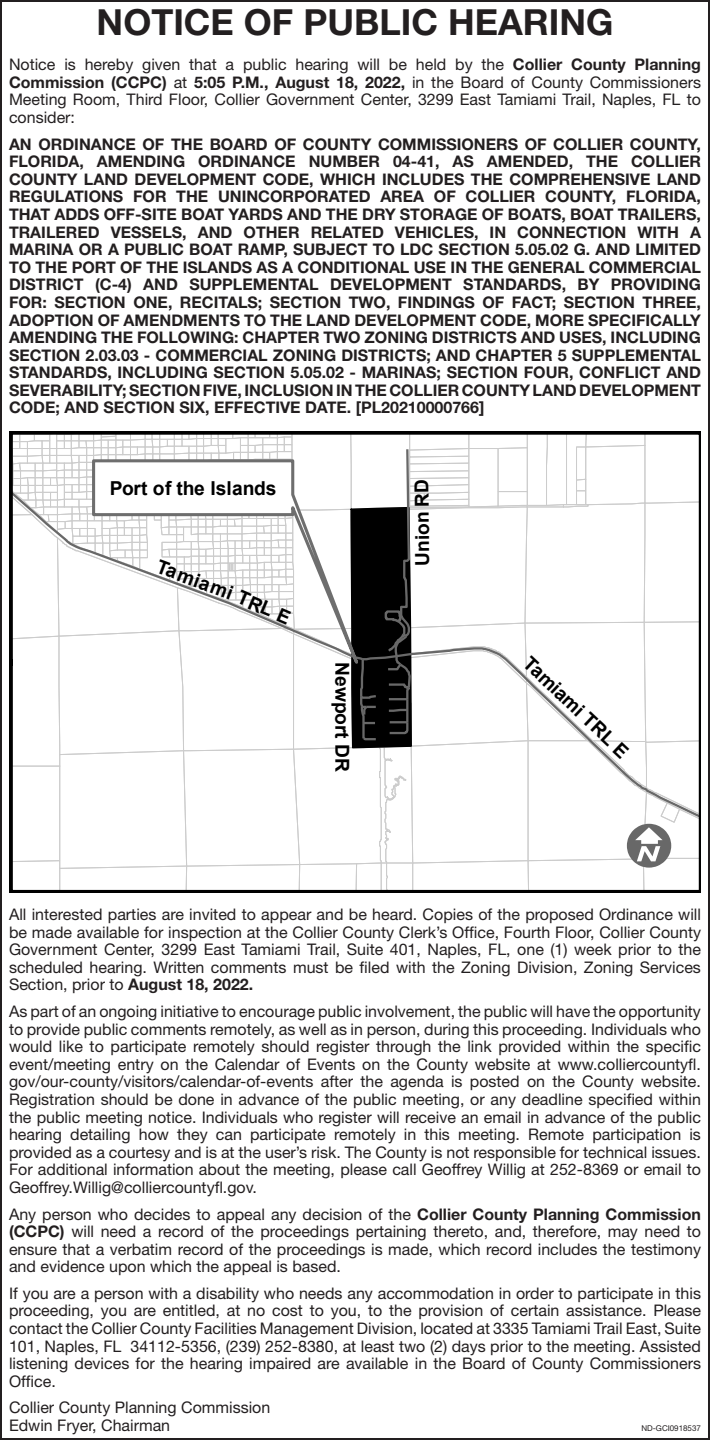
<style>
.page{position:relative;width:710px;height:1440px;background:#fff}
.page>*{position:absolute;margin:0;border:0;box-sizing:border-box;transform-origin:0 0}
.t1{font:57.6px "ESRI North";color:#686868}
.t2{font:700 36px "Helvetica Neue LT Pro";color:#231f20}
.t3{font:700 19.2px "Arial";letter-spacing:-.005em;color:#000}
.t4{font:16px/17.6px "Helvetica Neue LT Pro";color:#231f20;text-align:justify}
.t5{font:700 16px/17.6px "Helvetica Neue LT Pro";color:#231f20;text-align:justify}
.t6{font:8px "Helvetica Neue LT Pro";color:#231f20}
.s1{font-weight:700}
.s2{font-family:"ESRI Default Marker";color:#fff}
</style>
<div class="page">
<svg style="left:10px;top:431px;width:691px;height:462px"></svg>
<p class="t2" style="left:97px;top:-1px;width:518px">NOTICE OF PUBLIC HEARING</p>
<p class="t4" style="left:9px;top:55px;width:693px">Notice is hereby given that a public hearing will be held by the <span class="s1">Collier County Planning Commission (CCPC)</span> at <span class="s1">5:05 P.M., August 18, 2022,</span> in the Board of County Commissioners Meeting Room, Third Floor, Collier Government Center, 3299 East Tamiami Trail, Naples, FL to consider:</p>
<p class="t5" style="left:9px;top:135px;width:693px">AN ORDINANCE OF THE BOARD OF COUNTY COMMISSIONERS OF COLLIER COUNTY, FLORIDA, AMENDING ORDINANCE NUMBER 04-41, AS AMENDED, THE COLLIER COUNTY LAND DEVELOPMENT CODE, WHICH INCLUDES THE COMPREHENSIVE LAND REGULATIONS FOR THE UNINCORPORATED AREA OF COLLIER COUNTY, FLORIDA, THAT ADDS OFF-SITE BOAT YARDS AND THE DRY STORAGE OF BOATS, BOAT TRAILERS, TRAILERED VESSELS, AND OTHER RELATED VEHICLES, IN CONNECTION WITH A MARINA OR A PUBLIC BOAT RAMP, SUBJECT TO LDC SECTION 5.05.02 G. AND LIMITED TO THE PORT OF THE ISLANDS AS A CONDITIONAL USE IN THE GENERAL COMMERCIAL DISTRICT (C-4) AND SUPPLEMENTAL DEVELOPMENT STANDARDS, BY PROVIDING FOR: SECTION ONE, RECITALS; SECTION TWO, FINDINGS OF FACT; SECTION THREE, ADOPTION OF AMENDMENTS TO THE LAND DEVELOPMENT CODE, MORE SPECIFICALLY AMENDING THE FOLLOWING: CHAPTER TWO ZONING DISTRICTS AND USES, INCLUDING SECTION 2.03.03 - COMMERCIAL ZONING DISTRICTS; AND CHAPTER 5 SUPPLEMENTAL STANDARDS, INCLUDING SECTION 5.05.02 - MARINAS; SECTION FOUR, CONFLICT AND SEVERABILITY; SECTION FIVE, INCLUSION IN THE COLLIER COUNTY LAND DEVELOPMENT CODE; AND SECTION SIX, EFFECTIVE DATE. [PL20210000766]</p>
<p class="t3" style="left:110px;top:474px;width:168px">Port of the Islands</p>
<p class="t3" style="left:162px;top:553px;width:76px;rotate:20deg">Tamiam</p>
<p class="t3" style="left:244px;top:584px;width:57px;rotate:23deg">TRL E</p>
<p class="t3" style="left:356px;top:662px;width:111px;rotate:90deg">Newport DR</p>
<p class="t3" style="left:409px;top:566px;width:88px;rotate:-91deg">Unoi nRD</p>
<p class="t3" style="left:535px;top:651px;width:138px;rotate:43deg">Tamiami TRL E</p>
<p class="t1" style="left:627px;top:814px;width:46px">I<span class="s2">!</span></p>
<p class="t4" style="left:9px;top:905px;width:693px">All interested parties are invited to appear and be heard. Copies of the proposed Ordinance will be made available for inspection at the Collier County Clerk’s Office, Fourth Floor, Collier County Government Center, 3299 East Tamiami Trail, Suite 401, Naples, FL, one (1) week prior to the scheduled hearing. Written comments must be filed with the Zoning Division, Zoning Services Section, prior to <span class="s1">August 18, 2022.</span></p>
<p class="t4" style="left:9px;top:1002px;width:693px">As part of an ongoing initiative to encourage public involvement, the public will have the opportunity to provide public comments remotely, as well as in person, during this proceeding. Individuals who would like to participate remotely should register through the link provided within the specific event/meeting entry on the Calendar of Events on the County website at www.colliercountyfl. gov/our-county/visitors/calendar-of-events after the agenda is posted on the County website.<br>Registration should be done in advance of the public meeting, or any deadline specified within the public meeting notice. Individuals who register will receive an email in advance of the public hearing detailing how they can participate remotely in this meeting. Remote participation is provided as a courtesy and is at the user’s risk. The County is not responsible for technical issues.<br>For additional information about the meeting, please call Geoffrey Willig at 252-8369 or email to Geoffrey.Willig@colliercountyfl.gov.</p>
<p class="t4" style="left:9px;top:1205px;width:693px">Any person who decides to appeal any decision of the <span class="s1">Collier County Planning Commission (CCPC)</span> will need a record of the proceedings pertaining thereto, and, therefore, may need to ensure that a verbatim record of the proceedings is made, which record includes the testimony and evidence upon which the appeal is based.</p>
<p class="t4" style="left:9px;top:1284px;width:693px">If you are a person with a disability who needs any accommodation in order to participate in this proceeding, you are entitled, at no cost to you, to the provision of certain assistance. Please contact the Collier County Facilities Management Division, located at 3335 Tamiami Trail East, Suite 101, Naples, FL 34112-5356, (239) 252-8380, at least two (2) days prior to the meeting. Assisted listening devices for the hearing impaired are available in the Board of County Commissioners Office.</p>
<p class="t4" style="left:9px;top:1399px;width:263px">Collier County Planning Commission</p>
<p class="t4" style="left:9px;top:1416px;width:163px">Edwin Fryer, Chairman</p>
<p class="t6" style="left:641px;top:1423px;width:61px">ND-GCI0918537</p>
</div>
